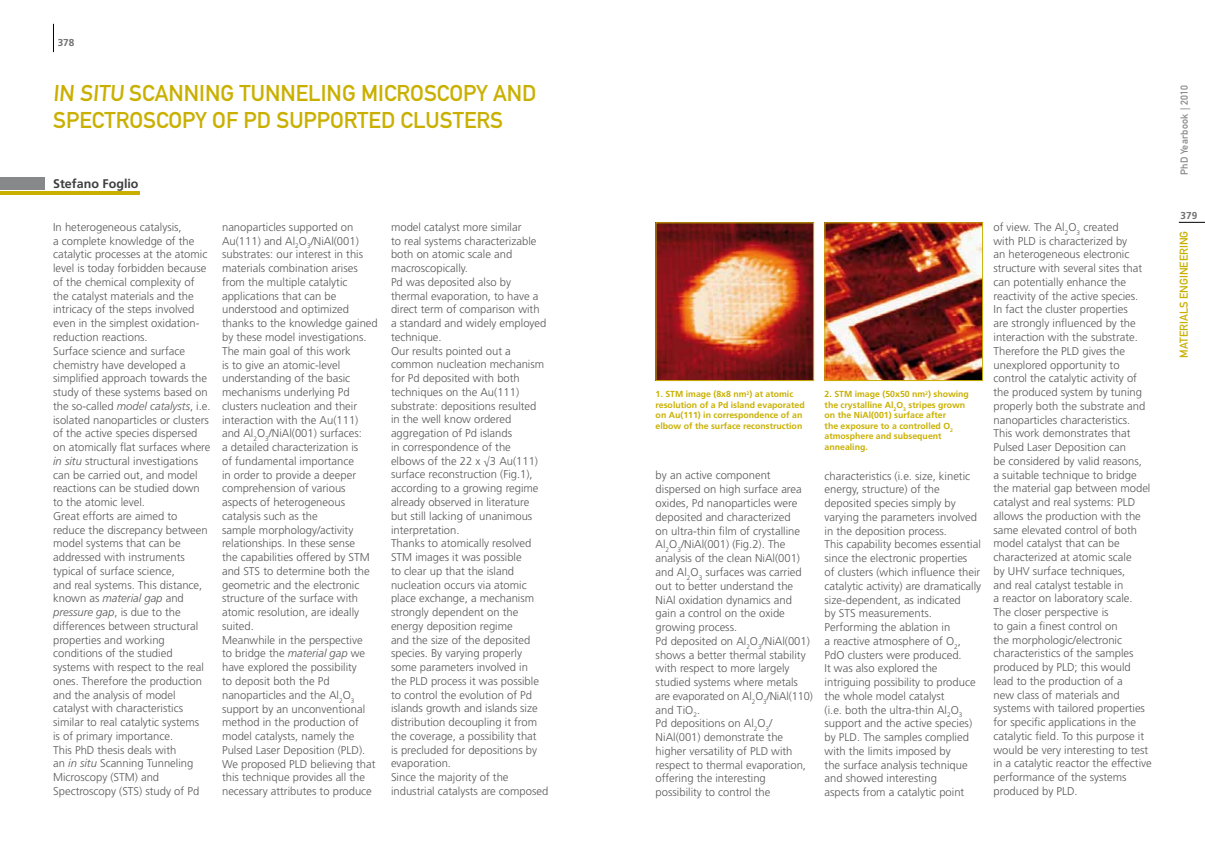
<style>
.page{position:relative;width:1205px;height:851px;background:#fff}
.page>*{position:absolute;margin:0;border:0;box-sizing:border-box;transform-origin:0 0}
.t1{font:22.5px "DIN Mittelschrift Std";color:#c9b000}
.t2{font:700 12.5px "Frutiger LT Std";color:#3e3d40}
.t3{font:300 11.25px/13.8px "Frutiger LT Std";color:#58585a}
.t4{font:11.25px "DIN Mittelschrift Std";color:#c9b000}
.t5{font:10px "DIN Mittelschrift Std";letter-spacing:.03em;color:#87888a}
.t6{font:700 10px "Frutiger LT Std";color:#707172}
.t7{font:700 8.75px/10.5px "Frutiger LT Std";color:#c9b000}
.s1{font-style:italic}
</style>
<div class="page">
<svg style="left:53px;top:24px;width:1px;height:28px"></svg>
<svg style="left:1179px;top:222px;width:26px;height:1px"></svg>
<hr style="left:0;top:191px;width:140px;height:4px;background:#c9b000">
<div style="left:0;top:178px;width:44px;height:12px;background:#87888a"></div>
<img style="left:658px;top:224px;width:154px;height:155px">
<div style="left:656px;top:222px;width:158px;height:159px;border:1px solid #c9b000"></div>
<img style="left:826px;top:224px;width:155px;height:155px">
<div style="left:824px;top:222px;width:159px;height:159px;border:1px solid #c9b000"></div>
<p class="t6" style="left:58px;top:37px;width:18px">378</p>
<h1 class="t1" style="left:53px;top:80px;width:39px">IN SITU</h1>
<h1 class="t1" style="left:129px;top:80px;width:27px">SCANNING</h1>
<h1 class="t1" style="left:240px;top:80px;width:26px">TUNNELING</h1>
<h1 class="t1" style="left:361px;top:80px;width:148px">MICROSCOPY AND</h1>
<h1 class="t1" style="left:53px;top:107px;width:27px">SPECTR</h1>
<h1 class="t1" style="left:129px;top:107px;width:162px">OSCOPY OF PD SUPP</h1>
<h1 class="t1" style="left:330px;top:107px;width:27px">ORTED</h1>
<h1 class="t1" style="left:401px;top:107px;width:14px">CLUSTERS</h1>
<p class="t2" style="left:53px;top:176px;width:87px">Stefano Foglio</p>
<p class="t3" style="left:53px;top:220px;width:159px">In heterogeneous catalysis,<br>a complete knowledge of the catalytic processes at the atomic level is today forbidden because of the chemical complexity of the catalyst materials and the intricacy of the steps involved even in the simplest oxidation&shy;reduction reactions.<br>Surface science and surface chemistry have developed a simplified approach towards the study of these systems based on the so-called <span class="s1">model catalysts</span>, i.e. isolated nanoparticles or clusters of the active species dispersed on atomically flat surfaces where <span class="s1">in situ</span> structural investigations can be carried out, and model reactions can be studied down to the atomic level.<br>Great efforts are aimed to reduce the discrepancy between model systems that can be addressed with instruments typical of surface science,<br>and real systems. This distance, known as <span class="s1">material gap</span> and <span class="s1">pressure gap</span>, is due to the differences between structural properties and working conditions of the studied systems with respect to the real ones. Therefore the production and the analysis of model catalyst with characteristics similar to real catalytic systems<br>is of primary importance.<br>This PhD thesis deals with<br>an <span class="s1">in situ</span> Scanning Tunneling<br>Microscopy (STM) and<br>Spectroscopy (STS) study of Pd</p>
<p class="t3" style="left:222px;top:220px;width:157px">nanoparticles supported on<br>Au(111) and Al<sub>2</sub>O<sub>3</sub>/NiAl(001) substrates: our interest in this materials combination arises from the multiple catalytic applications that can be understood and optimized thanks to the knowledge gained by these model investigations.<br>The main goal of this work<br>is to give an atomic-level understanding of the basic mechanisms underlying Pd clusters nucleation and their interaction with the Au(111) and Al<sub>2</sub>O<sub>3</sub>/NiAl(001) surfaces:<br>a detailed characterization is<br>of fundamental importance<br>in order to provide a deeper comprehension of various aspects of heterogeneous catalysis such as the<br>sample morphology/activity relationships. In these sense<br>the capabilities offered by STM and STS to determine both the geometric and the electronic structure of the surface with atomic resolution, are ideally suited.<br>Meanwhile in the perspective<br>to bridge the <span class="s1">material gap</span> we have explored the possibility<br>to deposit both the Pd nanoparticles and the Al<sub>2</sub>O<sub>3 </sub>support by an unconventional method in the production of model catalysts, namely the<br>Pulsed Laser Deposition (PLD).<br>We proposed PLD believing that this technique provides all the necessary attributes to produce</p>
<p class="t3" style="left:391px;top:220px;width:159px">model catalyst more similar<br>to real systems characterizable both on atomic scale and macroscopically.<br>Pd was deposited also by thermal evaporation, to have a direct term of comparison with<br>a standard and widely employed technique.<br>Our results pointed out a common nucleation mechanism for Pd deposited with both techniques on the Au(111) substrate: depositions resulted<br>in the well know ordered aggregation of Pd islands<br>in correspondence of the<br>elbows of the 22 x √3 Au(111) surface reconstruction (Fig.1), according to a growing regime already observed in literature but still lacking of unanimous interpretation.<br>Thanks to atomically resolved<br>STM images it was possible<br>to clear up that the island nucleation occurs via atomic place exchange, a mechanism strongly dependent on the energy deposition regime<br>and the size of the deposited species. By varying properly some parameters involved in<br>the PLD process it was possible to control the evolution of Pd islands growth and islands size distribution decoupling it from the coverage, a possibility that<br>is precluded for depositions by evaporation.<br>Since the majority of the industrial catalysts are composed</p>
<p class="t7" style="left:656px;top:389px;width:151px">1. STM image (8x8 nm<sup>2</sup>) at atomic resolution of a Pd island evaporated on Au(111) in correspondence of an elbow of the surface reconstruction</p>
<p class="t7" style="left:824px;top:389px;width:146px">2. STM image (50x50 nm<sup>2</sup>) showing the crystalline Al<sub>2</sub>O<sub>3</sub> stripes grown on the NiAl(001) surface after<br>the exposure to a controlled O<sub>2 </sub>atmosphere and subsequent annealing.</p>
<p class="t3" style="left:656px;top:469px;width:159px">by an active component dispersed on high surface area oxides, Pd nanoparticles were deposited and characterized<br>on ultra-thin film of crystalline<br>Al<sub>2</sub>O<sub>3</sub>/NiAl(001) (Fig.2). The analysis of the clean NiAl(001) and Al<sub>2</sub>O<sub>3</sub> surfaces was carried out to better understand the<br>NiAl oxidation dynamics and gain a control on the oxide growing process.<br>Pd deposited on Al<sub>2</sub>O<sub>3</sub>/NiAl(001) shows a better thermal stability with respect to more largely studied systems where metals are evaporated on Al<sub>2</sub>O<sub>3</sub>/NiAl(110) and TiO<sub>2</sub>.<br>Pd depositions on Al<sub>2</sub>O<sub>3</sub>/<br>NiAl(001) demonstrate the higher versatility of PLD with respect to thermal evaporation, offering the interesting possibility to control the</p>
<p class="t3" style="left:824px;top:469px;width:158px">characteristics (i.e. size, kinetic energy, structure) of the deposited species simply by varying the parameters involved in the deposition process.<br>This capability becomes essential since the electronic properties<br>of clusters (which influence their catalytic activity) are dramatically size-dependent, as indicated<br>by STS measurements.<br>Performing the ablation in<br>a reactive atmosphere of O<sub>2</sub>,<br>PdO clusters were produced.<br>It was also explored the intriguing possibility to produce the whole model catalyst<br>(i.e. both the ultra-thin Al<sub>2</sub>O<sub>3 </sub>support and the active species) by PLD. The samples complied with the limits imposed by<br>the surface analysis technique and showed interesting<br>aspects from a catalytic point</p>
<p class="t3" style="left:993px;top:220px;width:160px">of view. The Al<sub>2</sub>O<sub>3</sub> created<br>with PLD is characterized by<br>an heterogeneous electronic structure with several sites that can potentially enhance the reactivity of the active species.<br>In fact the cluster properties<br>are strongly influenced by the interaction with the substrate.<br>Therefore the PLD gives the unexplored opportunity to control the catalytic activity of the produced system by tuning properly both the substrate and nanoparticles characteristics.<br>This work demonstrates that<br>Pulsed Laser Deposition can<br>be considered by valid reasons,<br>a suitable technique to bridge the material gap between model catalyst and real systems: PLD allows the production with the same elevated control of both model catalyst that can be characterized at atomic scale<br>by UHV surface techniques,<br>and real catalyst testable in<br>a reactor on laboratory scale.<br>The closer perspective is<br>to gain a finest control on<br>the morphologic/electronic characteristics of the samples produced by PLD; this would lead to the production of a<br>new class of materials and systems with tailored properties for specific applications in the catalytic field. To this purpose it would be very interesting to test in a catalytic reactor the effective performance of the systems produced by PLD.</p>
<p class="t5" style="left:1178px;top:175px;width:92px;rotate:-90deg">PHD YEARBOOK | 2010</p>
<p class="t6" style="left:1180px;top:210px;width:18px">379</p>
<p class="t4" style="left:1177px;top:357px;width:128px;rotate:-90deg">MATERIALS ENGINEERING</p>
</div>
